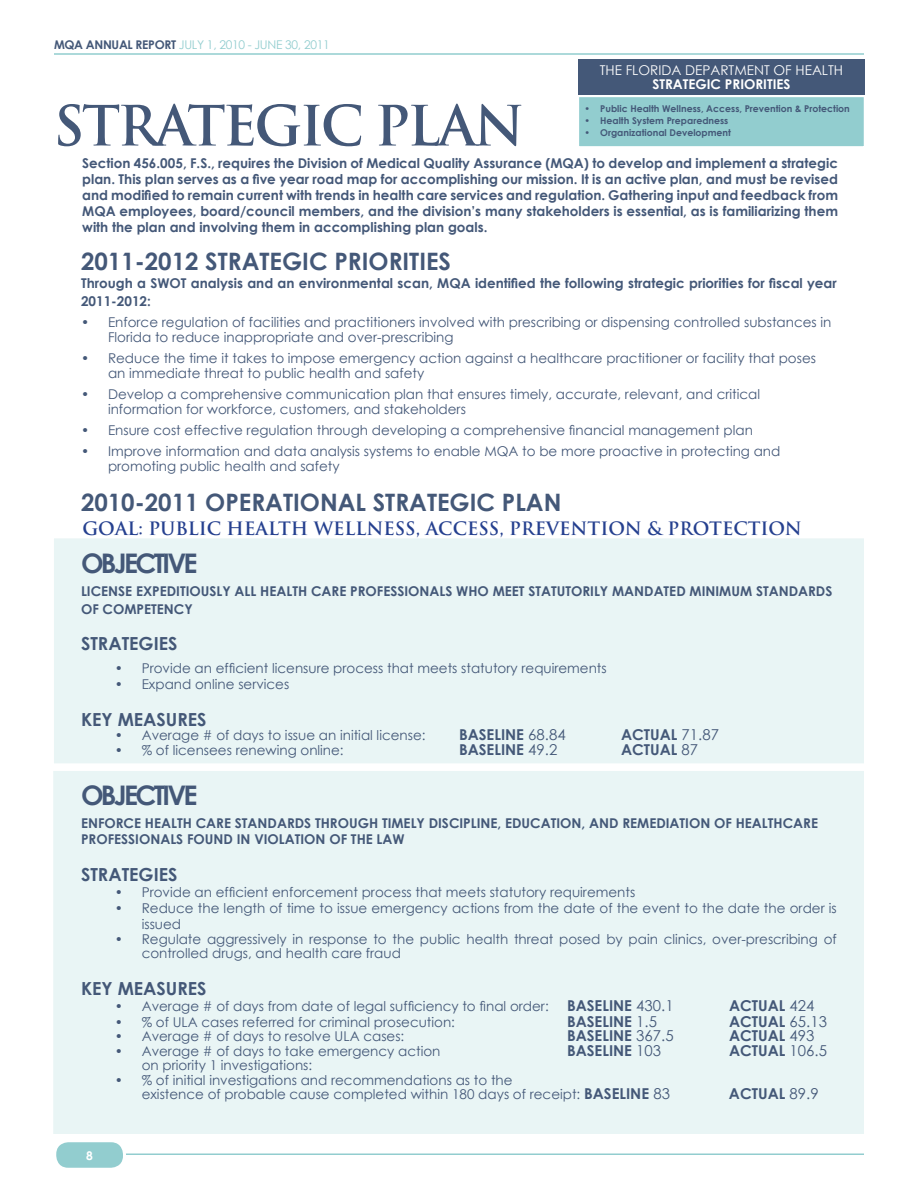
<style>
.page{position:relative;width:918px;height:1188px;background:#fff}
.page>*{position:absolute;margin:0;border:0;box-sizing:border-box;transform-origin:0 0}
.t1{font:700 54px "Trajan Pro";color:#445878}
.t2{font:700 27px "Century Gothic";letter-spacing:-.1em;color:#445878}
.t3{font:700 24px "Century Gothic";color:#445878}
.t4{font:700 18px "Trajan Pro";color:#25408f}
.t5{font:700 18px "Century Gothic";color:#445878}
.t6{font:700 15px "Century Gothic";color:#445878}
.t7{font:13.5px/15px "Century Gothic";color:#445878}
.t8{font:700 13.5px/16.2px "Century Gothic";color:#445878}
.t9{font:13.5px "Century Gothic";color:#fff}
.t10{font:700 13.5px "Century Gothic";color:#fff}
.t11{font:12px "Century Gothic";letter-spacing:-.025em;color:#92cdcf}
.t12{font:700 12px "Century Gothic";color:#fff}
.t13{font:700 9.3px "Century Gothic";color:#445878}
.s1{font-weight:700;color:#445878}
.s2{font-weight:400}
.s3{font-weight:700;font-size:15px}
.s4{font-size:15px}
</style>
<div class="page">
<hr style="left:54px;top:53px;width:810px;height:2px;background:#92cdcf">
<hr style="left:54px;top:1154px;width:810px;height:1px;background:#92cdcf">
<div style="left:55px;top:1141px;width:69px;height:28px;background:#92cdcf;border-radius:14px"></div>
<div style="left:53px;top:1139px;width:73px;height:32px;border:3px solid #fff;border-radius:14px"></div>
<div style="left:54px;top:538px;width:810px;height:225px;background:#e9f5f5"></div>
<div style="left:53px;top:771px;width:811px;height:363px;background:#e9f5f5"></div>
<div style="left:578px;top:96px;width:287px;height:52px;background:#92cdcf;border:2px solid #fff"></div>
<div style="left:578px;top:59px;width:287px;height:36px;background:#445878"></div>
<p class="t11" style="left:54px;top:37px;width:277px"><span class="s1">MQA Annual Report</span> July 1, 2010 - June 30, 2011</p>
<h1 class="t1" style="left:53px;top:92px;width:64px">STRATE</h1>
<h1 class="t1" style="left:254px;top:92px;width:272px">GIC PLAN</h1>
<p class="t9" style="left:600px;top:61px;width:49px">Th e Florida</p>
<p class="t9" style="left:685px;top:61px;width:27px">Departm</p>
<p class="t9" style="left:747px;top:61px;width:90px">ent of Health</p>
<p class="t10" style="left:652px;top:74px;width:53px">Strategic</p>
<p class="t10" style="left:725px;top:74px;width:66px">Priorities</p>
<p class="t13" style="left:585px;top:102px;width:267px">• Public Health Wellness, Access, Prevention &amp; Protection</p>
<p class="t13" style="left:585px;top:114px;width:145px">• Health System Preparedness</p>
<p class="t13" style="left:585px;top:126px;width:148px">• Organizational Development</p>
<p class="t8" style="left:82px;top:154px;width:757px;text-align:justify">Section 456.005, F.S., requires the Division of Medical Quality Assurance (MQA) to develop and implement a strategic plan. This plan serves as a five year road map for accomplishing our mission. It is an active plan, and must be revised and modified to remain current with trends in health care services and regulation. Gathering input and feedback from MQA employees, board/council members, and the division’s many stakeholders is essential, as is familiarizing them with the plan and involving them in accomplishing plan goals.</p>
<h3 class="t3" style="left:81px;top:243px;width:217px">2011-2012 Strategic</h3>
<h3 class="t3" style="left:334px;top:243px;width:116px">Priorities</h3>
<p class="t8" style="left:81px;top:274px;width:757px;line-height:18px">Through a SWOT analysis and an environmental scan, MQA identified the following strategic priorities for fiscal year<br>2011-2012:</p>
<p class="t7" style="left:108px;top:315px;width:725px;text-indent:-27px">• Enforce regulation of facilities and practitioners involved with prescribing or dispensing controlled substances in<br>Florida to reduce inappropriate and over-prescribing</p>
<p class="t7" style="left:108px;top:351px;width:710px;text-indent:-27px">• Reduce the time it takes to impose emergency action against a healthcare practitioner or facility that poses an immediate threat to public health and safety</p>
<p class="t7" style="left:108px;top:387px;width:654px;text-indent:-27px">• Develop a comprehensive communication plan that ensures timely, accurate, relevant, and critical information for workforce, customers, and stakeholders</p>
<p class="t7" style="left:81px;top:423px;width:673px">• Ensure cost effective regulation through developing a comprehensive financial management plan</p>
<p class="t7" style="left:108px;top:444px;width:674px;text-indent:-27px">• Improve information and data analysis systems to enable MQA to be more proactive in protecting and promoting public health and safety</p>
<h3 class="t3" style="left:81px;top:485px;width:385px">2010-2011 Operational Strategic</h3>
<h3 class="t3" style="left:502px;top:485px;width:61px">Plan</h3>
<h3 class="t4" style="left:82px;top:517px;width:30px">GOAL</h3>
<h3 class="t4" style="left:139px;top:517px;width:665px">: PUBLIC HEALTH WELLNESS , ACCESS , PREVENTION &amp; PROTECTION</h3>
<h2 class="t2" style="left:81px;top:542px;width:115px">OBJECTIVE</h2>
<p class="t8" style="left:81px;top:582px;width:241px">License expeditiously all h ealth car</p>
<p class="t8" style="left:339px;top:582px;width:459px">e professionals who meet statutori ly mandated mi nimum standards</p>
<p class="t8" style="left:81px;top:600px;width:103px">of competency</p>
<h3 class="t5" style="left:81px;top:630px;width:97px">Strategi es</h3>
<p class="t7" style="left:115px;top:661px;width:494px">• Provide an efficient licensure process that meets statutory requirements</p>
<p class="t7" style="left:115px;top:677px;width:176px">• Expand online services</p>
<h3 class="t5" style="left:81px;top:706px;width:126px">Key Measures</h3>
<p class="t7" style="left:115px;top:728px;width:312px">• Average # of days to issue an initial license:</p>
<p class="t6" style="left:459px;top:724px;width:108px">BASELINE <span class="s2">68.84</span></p>
<p class="t6" style="left:621px;top:724px;width:99px">ACTUAL <span class="s2">71.87</span></p>
<p class="t7" style="left:115px;top:742px;width:230px">• % of licensees renewing online:</p>
<p class="t6" style="left:459px;top:738px;width:100px">BASELINE <span class="s2">49.2</span></p>
<p class="t6" style="left:621px;top:738px;width:79px">ACTUAL <span class="s2">87</span></p>
<h2 class="t2" style="left:81px;top:774px;width:115px">OBJECTIVE</h2>
<p class="t8" style="left:81px;top:814px;width:125px">Enforce health car</p>
<p class="t8" style="left:224px;top:814px;width:53px">e standards</p>
<p class="t8" style="left:315px;top:814px;width:122px">through timely disci</p>
<p class="t8" style="left:463px;top:814px;width:321px">pline, education, and remediation of h ealthcar</p>
<p class="t8" style="left:811px;top:814px;width:9px">e</p>
<p class="t8" style="left:81px;top:830px;width:314px">professionals found in violation of th e law</p>
<h3 class="t5" style="left:81px;top:860px;width:97px">Strategi es</h3>
<p class="t7" style="left:115px;top:884px;width:522px">• Provide an efficient enforcement process that meets statutory requirements</p>
<p class="t7" style="left:142px;top:900px;width:697px;line-height:16.2px;text-indent:-27px">• Reduce the length of time to issue emergency actions from the date of the event to the date the order is issued</p>
<p class="t7" style="left:142px;top:931px;width:697px;line-height:14.4px;text-indent:-27px">• Regulate aggressively in response to the public health threat posed by pain clinics, over-prescribing of controlled drugs, and health care fraud</p>
<h3 class="t5" style="left:81px;top:974px;width:126px">Key Measures</h3>
<p class="t7" style="left:115px;top:998px;width:560px">• Average # of days from date of legal sufficiency to final order: <span class="s3">BASELINE</span> <span class="s4">430.1</span></p>
<p class="t6" style="left:729px;top:994px;width:87px">ACTU AL <span class="s2">424</span></p>
<p class="t7" style="left:115px;top:1014px;width:342px">• % of ULA cases referred for criminal prosecution:</p>
<p class="t6" style="left:567px;top:1010px;width:92px">BASELINE <span class="s2">1.5</span></p>
<p class="t6" style="left:729px;top:1010px;width:99px">ACTUAL <span class="s2">65.13</span></p>
<p class="t7" style="left:115px;top:1029px;width:291px">• Average # of days to resolve ULA cases:</p>
<p class="t6" style="left:567px;top:1024px;width:108px">BASELINE <span class="s2">367.5</span></p>
<p class="t6" style="left:729px;top:1024px;width:87px">ACTUAL <span class="s2">493</span></p>
<p class="t7" style="left:115px;top:1043px;width:327px">• Average # of days to take emergency action</p>
<p class="t6" style="left:567px;top:1039px;width:96px">BASELINE <span class="s2">103</span></p>
<p class="t6" style="left:729px;top:1039px;width:99px">ACTUAL <span class="s2">106.5</span></p>
<p class="t7" style="left:142px;top:1058px;width:172px">on priority 1 investigations:</p>
<p class="t7" style="left:142px;top:1072px;width:530px;line-height:14.4px;text-indent:-27px">• % of initial investigations and recommendations as to the<br>existence of probable cause completed within 180 days of receipt: <span class="s3">BASELINE</span> <span class="s4">83</span></p>
<p class="t6" style="left:729px;top:1082px;width:91px">ACTUAL <span class="s2">89.9</span></p>
<p class="t12" style="left:86px;top:1146px;width:8px">8</p>
</div>
